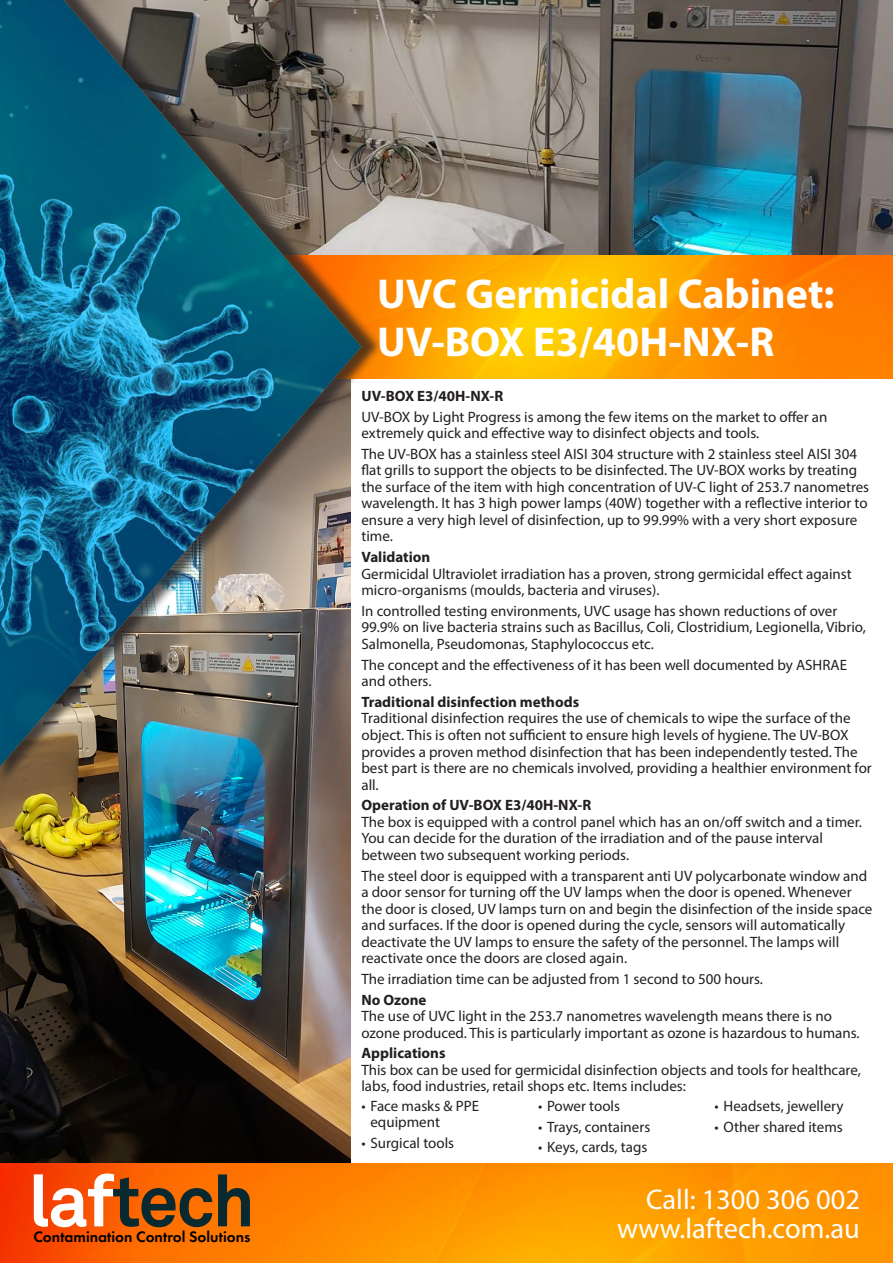
<style>
.page{position:relative;width:893px;height:1263px;background:#fff}
.page>*{position:absolute;margin:0;border:0;box-sizing:border-box;transform-origin:0 0}
.t1{font:700 42px/48px "Myriad Pro";color:#fff}
.t2{font:28.5px "Myriad Pro";color:#fff}
.t3{font:600 15.75px "Futura PT";color:#000}
.t4{font:15px/16.5px "Myriad Pro";color:#231f20}
.t5{font:700 15px "Myriad Pro";color:#231f20}
</style>
<div class="page">
<img style="left:0;top:785px;width:350px;height:378px">
<img style="left:383px;top:0;width:510px;height:255px">
<img style="left:383px;top:255px;width:510px;height:123px">
<img style="left:0;top:1163px;width:893px;height:100px">
<div style="left:0;top:0;width:383px;height:785px;background:#231f20;opacity:.75"></div>
<img style="left:0;top:0;width:361px;height:767px">
<svg style="left:34px;top:1173px;width:178px;height:54px"></svg>
<svg style="left:218px;top:1174px;width:32px;height:52px;background:#7a4c19"></svg>
<p class="t3" style="left:33px;top:1227px;width:219px">Contamination Control Solutions</p>
<p class="t1" style="left:377px;top:268px;width:459px">UVC Germicidal Cabinet:<br>UV-BOX E3/40H-NX-R</p>
<p class="t5" style="left:361px;top:386px;width:143px">UV-BOX E3/40H-NX-R</p>
<p class="t4" style="left:361px;top:408px;width:467px">UV-BOX by Light Progress is among the few items on the market to offer an extremely quick and effective way to disinfect objects and tools.</p>
<p class="t4" style="left:361px;top:445px;width:509px">The UV-BOX has a stainless steel AISI 304 structure with 2 stainless steel AISI 304 flat grills to support the objects to be disinfected. The UV-BOX works by treating the surface of the item with high concentration of UV-C light of 253.7 nanometres wavelength. It has 3 high power lamps (40W) together with a reflective interior to ensure a very high level of disinfection, up to 99.99% with a very short exposure time.</p>
<p class="t5" style="left:361px;top:547px;width:70px">Validation</p>
<p class="t4" style="left:361px;top:565px;width:492px">Germicidal Ultraviolet irradiation has a proven, strong germicidal effect against micro-organisms (moulds, bacteria and viruses).</p>
<p class="t4" style="left:361px;top:602px;width:506px">In controlled testing environments, UVC usage has shown reductions of over<br>99.9% on live bacteria strains such as Bacillus, Coli, Clostridium, Legionella, Vibrio,<br>Salmonella, Pseudomonas, Staphylococcus etc.</p>
<p class="t4" style="left:361px;top:656px;width:487px">The concept and the effectiveness of it has been well documented by ASHRAE and others.</p>
<p class="t5" style="left:361px;top:692px;width:219px">Traditional disinfection methods</p>
<p class="t4" style="left:361px;top:710px;width:512px">Traditional disinfection requires the use of chemicals to wipe the surface of the object. This is often not sufficient to ensure high levels of hygiene. The UV-BOX provides a proven method disinfection that has been independently tested. The best part is there are no chemicals involved, providing a healthier environment for all.</p>
<p class="t5" style="left:361px;top:795px;width:231px">Operation of UV-BOX E3/40H-NX-R</p>
<p class="t4" style="left:361px;top:813px;width:502px">The box is equipped with a control panel which has an on/off switch and a timer.<br>You can decide for the duration of the irradiation and of the pause interval between two subsequent working periods.</p>
<p class="t4" style="left:361px;top:867px;width:512px">The steel door is equipped with a transparent anti UV polycarbonate window and a door sensor for turning off the UV lamps when the door is opened. Whenever the door is closed, UV lamps turn on and begin the disinfection of the inside space and surfaces. If the door is opened during the cycle, sensors will automatically deactivate the UV lamps to ensure the safety of the personnel. The lamps will reactivate once the doors are closed again.</p>
<p class="t4" style="left:361px;top:970px;width:403px">The irradiation time can be adjusted from 1 second to 500 hours.</p>
<p class="t5" style="left:361px;top:990px;width:66px">No Ozone</p>
<p class="t4" style="left:361px;top:1007px;width:500px">The use of UVC light in the 253.7 nanometres wavelength means there is no ozone produced. This is particularly important as ozone is hazardous to humans.</p>
<p class="t5" style="left:361px;top:1043px;width:86px">Applications</p>
<p class="t4" style="left:361px;top:1061px;width:501px">This box can be used for germicidal disinfection objects and tools for healthcare, labs, food industries, retail shops etc. Items includes:</p>
<p class="t4" style="left:370px;top:1097px;width:110px;text-indent:-9px">• Face masks &amp; PPE equipment</p>
<p class="t4" style="left:361px;top:1134px;width:94px">• Surgical tools</p>
<p class="t4" style="left:538px;top:1097px;width:84px">• Power tools</p>
<p class="t4" style="left:538px;top:1118px;width:114px">• Trays, containers</p>
<p class="t4" style="left:538px;top:1139px;width:111px">• Keys, cards, tags</p>
<p class="t4" style="left:715px;top:1097px;width:130px">• Headsets, jewellery</p>
<p class="t4" style="left:715px;top:1118px;width:130px">• Other shared items</p>
<p class="t2" style="left:646px;top:1181px;width:215px">Call: 1300 306 002</p>
<p class="t2" style="left:617px;top:1211px;width:244px">www.laftech.com.au</p>
</div>
